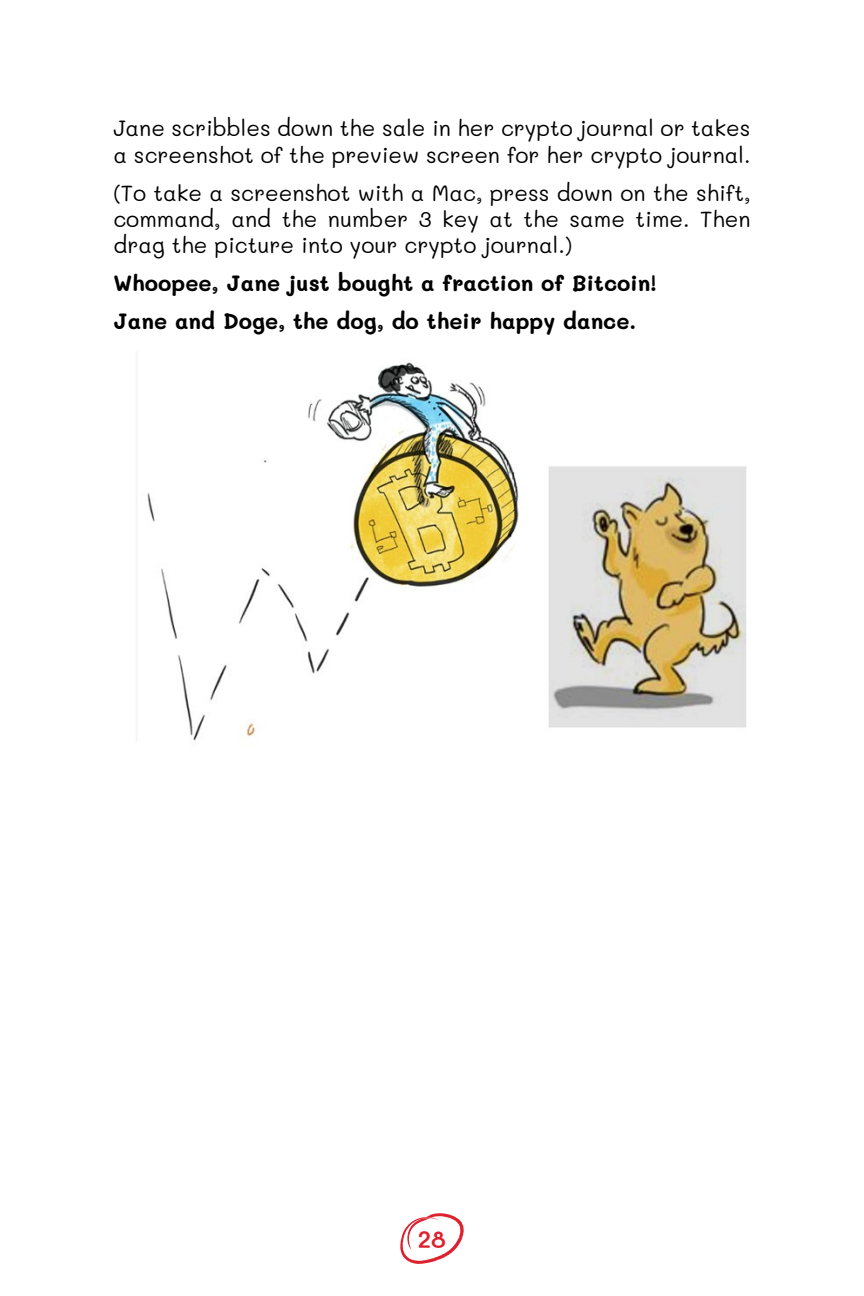
<style>
.page{position:relative;width:864px;height:1296px;background:#fff}
.page>*{position:absolute;margin:0;border:0;box-sizing:border-box;transform-origin:0 0}
.t1{font:600 24px "Mali";color:#dd212e}
.t2{font:22px/26.4px "Mali";color:#000}
.t3{font:700 22px/37.8px "Mali";color:#000}
</style>
<div class="page">
<svg style="left:400px;top:1213px;width:64px;height:51px"></svg>
<img style="left:147px;top:362px;width:600px;height:379px">
<p class="t2" style="left:113px;top:116px;width:639px">Jane scribbles down the sale in her crypto journal or takes a screenshot of the preview screen for her crypto journal.</p>
<p class="t2" style="left:113px;top:180px;width:639px;text-align:justify">(To take a screenshot with a Mac, press down on the shift, command, and the number 3 key at the same time. Then drag the picture into your crypto journal.)</p>
<p class="t3" style="left:113px;top:265px;width:545px">Whoopee, Jane just bought a fraction of Bitcoin!<br>Jane and Doge, the dog, do their happy dance.</p>
<p class="t1" style="left:418px;top:1226px;width:30px">28</p>
</div>
